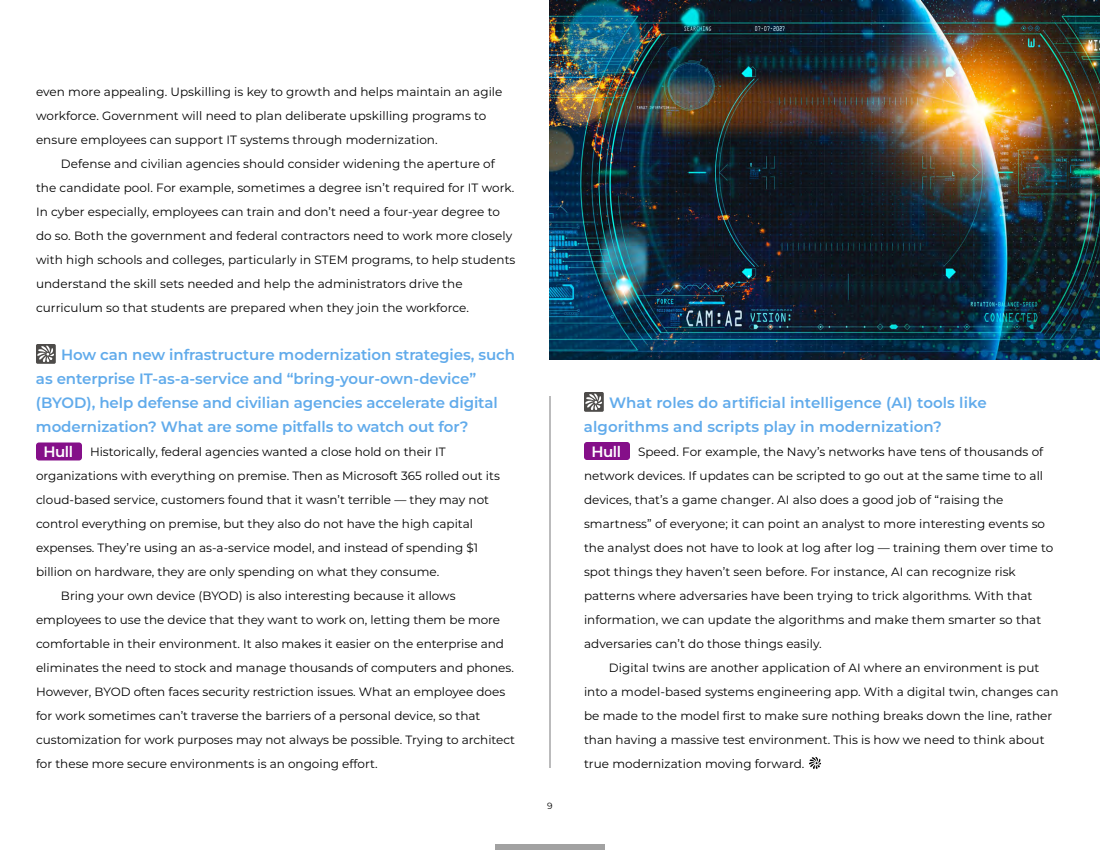
<style>
.page{position:relative;width:1100px;height:850px;background:#fff}
.page>*{position:absolute;margin:0;border:0;box-sizing:border-box;transform-origin:0 0}
.t1{font:600 15px/24px "Montserrat";letter-spacing:-.005em;color:#61abeb}
.t2{font:600 15px "Montserrat";letter-spacing:-.03em;color:#fff}
.t3{font:12px/24px "Montserrat";letter-spacing:.005em;color:#000}
.t4{font:9px "Montserrat";color:#000}
</style>
<div class="page">
<img style="left:550px;top:0;width:550px;height:360px">
<svg style="left:810px;top:758px;width:11px;height:11px"></svg>
<div style="left:808px;top:756px;width:15px;height:15px;border:1px solid #fff"></div>
<hr style="left:550px;top:396px;width:1px;height:372px;background:#78787a">
<div style="left:584px;top:392px;width:20px;height:20px;background:#4d4b49;border-radius:2px"></div>
<svg style="left:585px;top:393px;width:17px;height:17px"></svg>
<div style="left:584px;top:442px;width:46px;height:18px;background:#850f89;border-radius:3px"></div>
<div style="left:36px;top:344px;width:20px;height:20px;background:#4d4b49;border-radius:2px"></div>
<svg style="left:37px;top:345px;width:17px;height:17px"></svg>
<div style="left:36px;top:442px;width:46px;height:18px;background:#850f89;border-radius:3px"></div>
<div style="left:495px;top:844px;width:110px;height:6px;background:#a2a2a2"></div>
<p class="t3" style="left:36px;top:79px;width:468px">even more appealing. Upskilling is key to growth and helps maintain an agile workforce. Government will need to plan deliberate upskilling programs to ensure employees can support IT systems through modernization.</p>
<p class="t3" style="left:36px;top:151px;width:481px;text-indent:25px">Defense and civilian agencies should consider widening the aperture of the candidate pool. For example, sometimes a degree isn’t required for IT work.<br>In cyber especially, employees can train and don’t need a four-year degree to do so. Both the government and federal contractors need to work more closely with high schools and colleges, particularly in STEM programs, to help students understand the skill sets needed and help the administrators drive the curriculum so that students are prepared when they join the workforce.</p>
<p class="t1" style="left:36px;top:342px;width:481px;text-indent:25px">How can new infrastructure modernization strategies, such as enterprise IT-as-a-service and “bring-your-own-device” (BYOD), help defense and civilian agencies accelerate digital modernization? What are some pitfalls to watch out for?</p>
<p class="t3" style="left:90px;top:439px;width:357px">Historically, federal agencies wanted a close hold on their IT</p>
<p class="t3" style="left:36px;top:463px;width:465px">organizations with everything on premise. Then as Microsoft 365 rolled out its</p>
<p class="t3" style="left:36px;top:487px;width:455px">cloud-based service, customers found that it wasn’t terrible — they may not</p>
<p class="t3" style="left:36px;top:511px;width:439px">control everything on premise, but they also do not have the high capital</p>
<p class="t3" style="left:36px;top:535px;width:444px">expenses. They’re using an as-a-service model, and instead of spending $1</p>
<p class="t3" style="left:36px;top:559px;width:405px">billion on hardware, they are only spending on what they consume.</p>
<p class="t3" style="left:61px;top:583px;width:396px">Bring your own device (BYOD) is also interesting because it allows</p>
<p class="t3" style="left:36px;top:607px;width:466px">employees to use the device that they want to work on, letting them be more</p>
<p class="t3" style="left:36px;top:631px;width:470px">comfortable in their environment. It also makes it easier on the enterprise and</p>
<p class="t3" style="left:36px;top:655px;width:479px">eliminates the need to stock and manage thousands of computers and phones.</p>
<p class="t3" style="left:36px;top:679px;width:471px">However, BYOD often faces security restriction issues. What an employee does</p>
<p class="t3" style="left:36px;top:703px;width:446px">for work sometimes can’t traverse the barriers of a personal device, so that</p>
<p class="t3" style="left:36px;top:727px;width:481px">customization for work purposes may not always be possible. Trying to architect</p>
<p class="t3" style="left:36px;top:751px;width:343px">for these more secure environments is an ongoing effort.</p>
<p class="t1" style="left:584px;top:390px;width:404px;text-indent:25px">What roles do artificial intelligence (AI) tools like algorithms and scripts play in modernization?</p>
<p class="t3" style="left:584px;top:439px;width:471px;text-indent:54px">Speed. For example, the Navy’s networks have tens of thousands of network devices. If updates can be scripted to go out at the same time to all devices, that’s a game changer. AI also does a good job of “raising the smartness” of everyone; it can point an analyst to more interesting events so the analyst does not have to look at log after log — training them over time to spot things they haven’t seen before. For instance, AI can recognize risk patterns where adversaries have been trying to trick algorithms. With that information, we can update the algorithms and make them smarter so that adversaries can’t do those things easily.</p>
<p class="t3" style="left:584px;top:655px;width:476px;text-indent:25px">Digital twins are another application of AI where an environment is put into a model-based systems engineering app. With a digital twin, changes can be made to the model first to make sure nothing breaks down the line, rather than having a massive test environment. This is how we need to think about true modernization moving forward.</p>
<p class="t2" style="left:44px;top:441px;width:31px">Hull</p>
<p class="t2" style="left:592px;top:441px;width:31px">Hull</p>
<p class="t4" style="left:547px;top:799px;width:7px">9</p>
</div>
